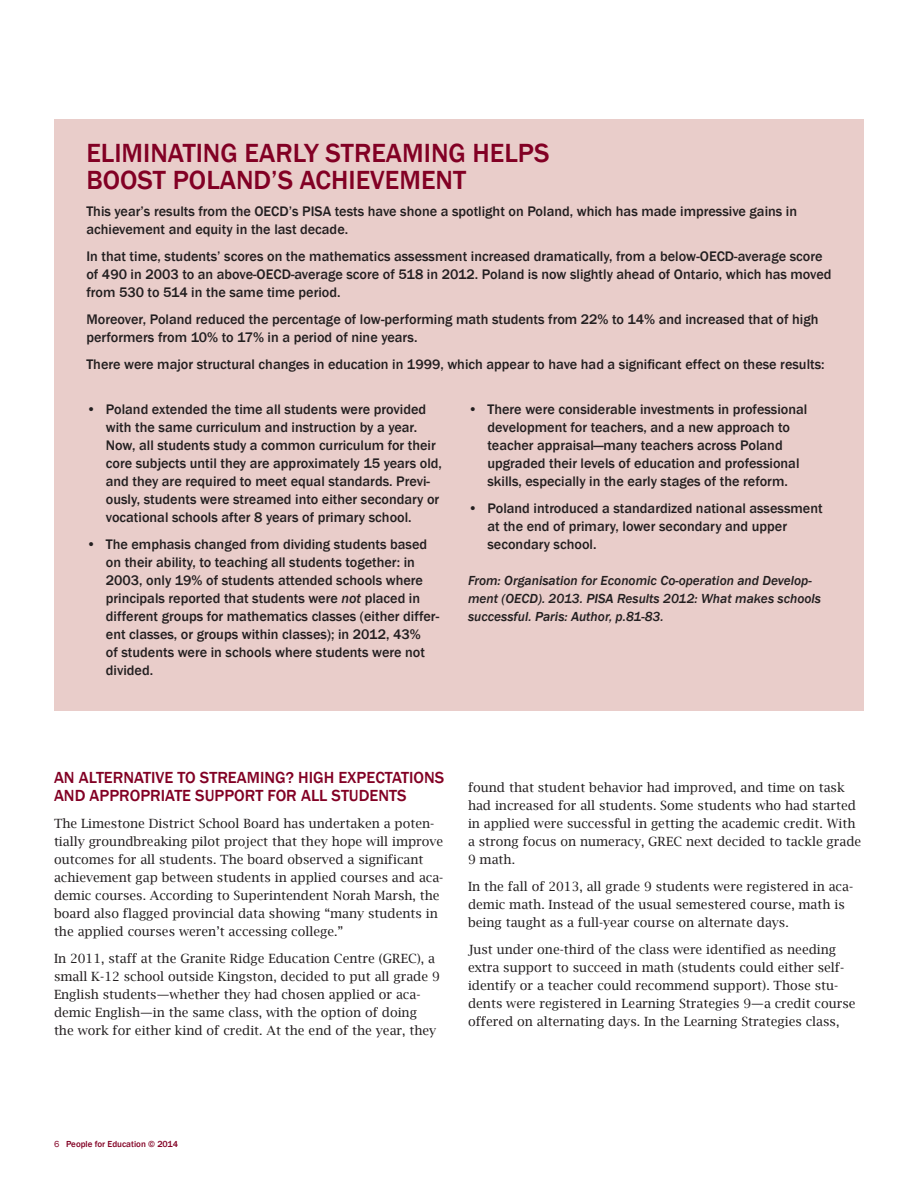
<style>
.page{position:relative;width:918px;height:1188px;background:#fff}
.page>*{position:absolute;margin:0;border:0;box-sizing:border-box;transform-origin:0 0}
.t1{font:500 27px/27px "Franklin Gothic";color:#820024}
.t2{font:500 16.5px/18px "Franklin Gothic";color:#820024}
.t3{font:500 14.25px/18px "Franklin Gothic";color:#231f20}
.t4{font:italic 500 13.5px/18px "Franklin Gothic";color:#231f20}
.t5{font:12.75px/18px "Lucida Bright";color:#231f20}
.t6{font:500 9px "Franklin Gothic";color:#820024}
.s1{font-style:italic}
.s2{font-weight:400}
</style>
<div class="page">
<div style="left:54px;top:119px;width:810px;height:592px;background:#e9cdca"></div>
<h1 class="t1" style="left:86px;top:140px;width:465px">Eliminating early streaming helps boost Poland’s achievement</h1>
<p class="t3" style="left:86px;top:202px;width:231px">This year’s results from the OECD’s PISA</p>
<p class="t3" style="left:86px;top:202px;width:712px;text-indent:248px">tests have shone a spotlight on Poland, which has made impressive gains in achievement and equity in the last decade.</p>
<p class="t3" style="left:86px;top:247px;width:747px">In that time, students’ scores on the mathematics assessment increased dramatically, from a below-OECD-average score of 490 in 2003 to an above-OECD-average score of 518 in 2012. Poland is now slightly ahead of Ontario, which has moved from 530 to 514 in the same time period.</p>
<p class="t3" style="left:86px;top:310px;width:734px">Moreover, Poland reduced the percentage of low-performing math students from 22% to 14% and increased that of high performers from 10% to 17% in a period of nine years.</p>
<p class="t3" style="left:86px;top:355px;width:740px">There were major structural changes in education in 1999, which appear to have had a significant effect on these results:</p>
<p class="t3" style="left:106px;top:400px;width:338px;text-indent:-19px">• Poland extended the time all students were provided with the same curriculum and instruction by a year.<br>Now, all students study a common curriculum for their core subjects until they are approximately 15 years old, and they are required to meet equal standards. Previ&shy;ously, students were streamed into either secondary or vocational schools after 8 years of primary school.</p>
<p class="t3" style="left:106px;top:535px;width:335px;text-indent:-19px">• The emphasis changed from dividing students based on their ability, to teaching all students together: in 2003, only 19% of students attended schools where principals reported that students were <span class="s1">not</span> placed in different groups for mathematics classes (either differ&shy;ent classes, or groups within classes); in 2012, 43%<br>of students were in schools where students were not divided.</p>
<p class="t3" style="left:488px;top:400px;width:321px;text-indent:-19px">• There were considerable investments in professional development for teachers, and a new approach to teacher appraisal—many teachers across Poland upgraded their levels of education and professional skills, especially in the early stages of the reform.</p>
<p class="t3" style="left:488px;top:499px;width:337px;text-indent:-19px">• Poland introduced a standardized national assessment at the end of primary, lower secondary and upper secondary school.</p>
<p class="t4" style="left:468px;top:572px;width:355px">From: Organisation for Economic Co-operation and Develop&shy;ment (OECD). 2013. PISA Results 2012: What makes schools successful. Paris: Author, p.81-83.</p>
<p class="t2" style="left:54px;top:769px;width:392px">An alternative to streaming? High expectations and appropriate support for all students</p>
<p class="t5" style="left:54px;top:814px;width:391px">The Limestone District School Board has undertaken a poten&shy;tially groundbreaking pilot project that they hope will improve outcomes for all students. The board observed a significant achievement gap between students in applied courses and aca&shy;demic courses. According to Superintendent Norah Marsh, the board also flagged provincial data showing “many students in the applied courses weren’t accessing college.”</p>
<p class="t5" style="left:54px;top:949px;width:387px">In 2011, staff at the Granite Ridge Education Centre (GREC), a small K-12 school outside Kingston, decided to put all grade 9<br>English students—whether they had chosen applied or aca&shy;demic English—in the same class, with the option of doing the work for either kind of credit. At the end of the year, they</p>
<p class="t5" style="left:468px;top:778px;width:395px">found that student behavior had improved, and time on task had increased for all students. Some students who had started in applied were successful in getting the academic credit. With a strong focus on numeracy, GREC next decided to tackle grade 9 math.</p>
<p class="t5" style="left:468px;top:877px;width:387px">In the fall of 2013, all grade 9 students were registered in aca&shy;demic math. Instead of the usual semestered course, math is being taught as a full-year course on alternate days.</p>
<p class="t5" style="left:468px;top:940px;width:389px">Just under one-third of the class were identified as needing extra support to succeed in math (students could either self&shy;identify or a teacher could recommend support). Those stu&shy;dents were registered in Learning Strategies 9—a credit course offered on alternating days. In the Learning Strategies class,</p>
<p class="t6" style="left:54px;top:1138px;width:126px"><span class="s2">6</span> People for Education © 2014</p>
</div>
